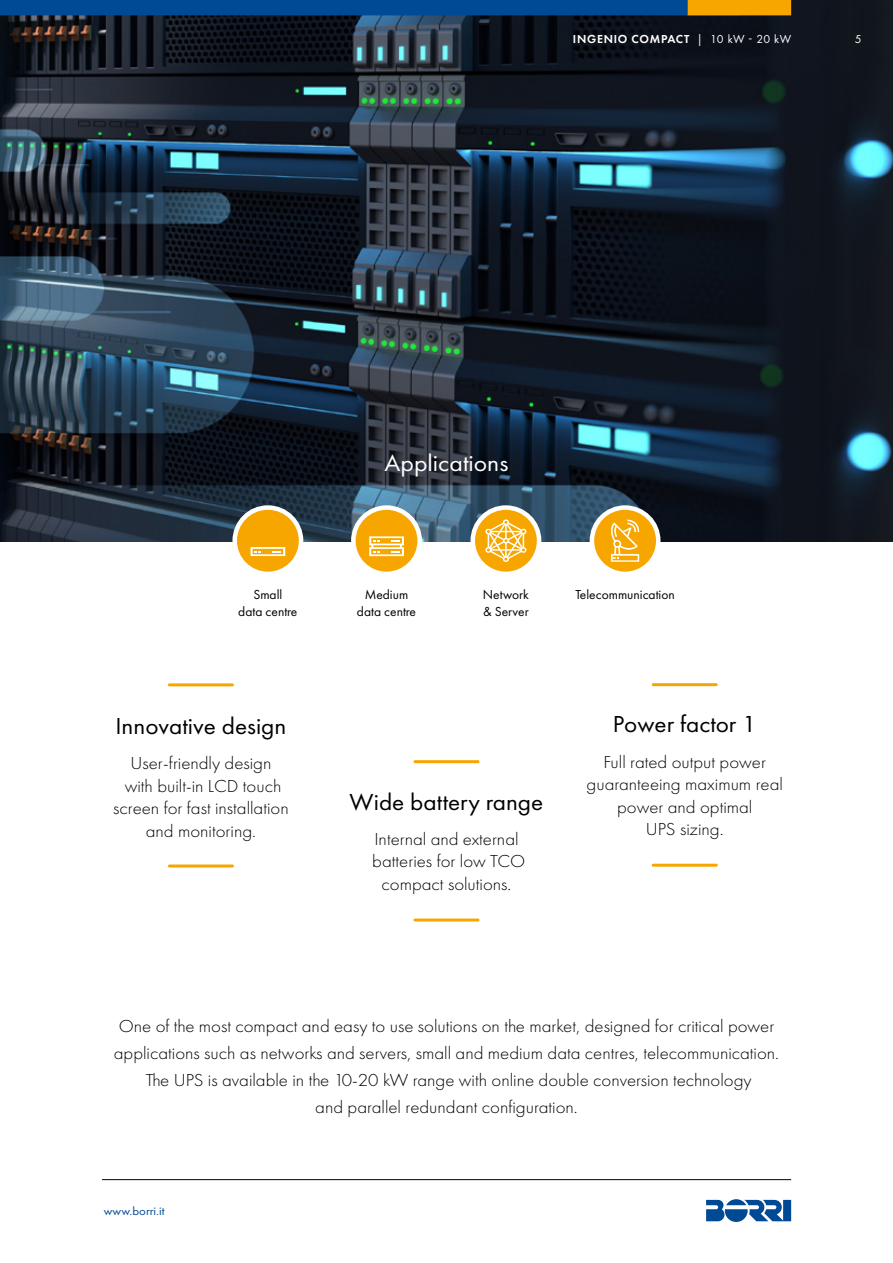
<style>
.page{position:relative;width:893px;height:1263px;background:#fff}
.page>*{position:absolute;margin:0;border:0;box-sizing:border-box;transform-origin:0 0}
.t1{font:24px "Futura PT";color:#000;scale:1.05 1}
.t2{font:24px "Futura PT";color:#fff;scale:1.07 1}
.t3{font:300 18px/22.5px "Futura PT";color:#000;text-align:center;scale:1.05 1}
.t4{font:13.5px/16.2px "Futura PT";color:#000;text-align:center}
.t5{font:600 12px "Futura PT";letter-spacing:.06em;color:#fff}
.t6{font:12px "Futura PT";color:#004994;scale:1.07 1}
.t7{font:12px "Futura PT";color:#fff}
.s1{font-weight:400}
</style>
<div class="page">
<img style="left:0;top:0;width:893px;height:541px">
<svg style="left:473px;top:508px;width:66px;height:66px"></svg>
<div style="left:470px;top:505px;width:71px;height:71px;border:4px solid #fff;border-radius:50%"></div>
<svg style="left:485px;top:519px;width:42px;height:43px;background:#f9c354"></svg>
<svg style="left:592px;top:508px;width:66px;height:66px;background:#f8b121"></svg>
<div style="left:590px;top:505px;width:70px;height:71px;border:4px solid #fff;border-radius:50%"></div>
<hr style="left:169px;top:683px;width:63px;height:3px;background:#f7a600">
<hr style="left:415px;top:760px;width:63px;height:3px;background:#f7a600">
<hr style="left:169px;top:864px;width:63px;height:3px;background:#f7a600">
<hr style="left:415px;top:918px;width:63px;height:3px;background:#f7a600">
<hr style="left:653px;top:683px;width:63px;height:3px;background:#f7a600">
<hr style="left:653px;top:864px;width:63px;height:3px;background:#f7a600">
<svg style="left:610px;top:519px;width:29px;height:43px"></svg>
<svg style="left:353px;top:508px;width:67px;height:66px;background:#f7b01d"></svg>
<div style="left:351px;top:505px;width:71px;height:71px;border:4px solid #fff;border-radius:50%"></div>
<svg style="left:369px;top:536px;width:35px;height:20px"></svg>
<div style="left:235px;top:508px;width:66px;height:66px;background:#f7a600;border-radius:50%"></div>
<div style="left:232px;top:505px;width:71px;height:71px;border:4px solid #fff;border-radius:50%"></div>
<svg style="left:251px;top:547px;width:34px;height:9px"></svg>
<svg style="left:706px;top:1199px;width:85px;height:23px"></svg>
<svg style="left:0;top:0;width:791px;height:15px;background:#205580"></svg>
<hr style="left:102px;top:1179px;width:689px;height:1px;background:#000">
<p class="t5" style="left:573px;top:32px;width:220px">INGENIO COMPACT <span class="s1">| 10 kW - 20 kW</span></p>
<p class="t7" style="left:855px;top:32px;width:8px">5</p>
<p class="t4" style="left:238px;top:587px;width:61px">Small<br>data centre</p>
<h1 class="t1" style="left:115px;top:712px;width:164px">Innovative design</h1>
<p class="t3" style="left:113px;top:752px;width:169px">User-friendly design<br>with built-in LCD touch screen for fast installation and monitoring.</p>
<h1 class="t2" style="left:385px;top:449px;width:117px">Applications</h1>
<p class="t4" style="left:357px;top:587px;width:61px">Medium data centre</p>
<p class="t4" style="left:483px;top:587px;width:48px;text-align:left">Network &amp; Server</p>
<p class="t4" style="left:575px;top:587px;width:101px">Telecommunication</p>
<h1 class="t1" style="left:350px;top:787px;width:186px">Wide battery range</h1>
<p class="t3" style="left:372px;top:828px;width:147px">Internal and external batteries for low TCO compact solutions.</p>
<h1 class="t1" style="left:613px;top:710px;width:138px">Power factor 1</h1>
<p class="t3" style="left:587px;top:751px;width:189px">Full rated output power guaranteeing maximum real power and optimal<br>UPS sizing.</p>
<p class="t3" style="left:114px;top:1013px;width:635px;line-height:27px">One of the most compact and easy to use solutions on the market, designed for critical power applications such as networks and servers, small and medium data centres, telecommunication.<br>The UPS is available in the 10-20 kW range with online double conversion technology<br>and parallel redundant configuration.</p>
<p class="t6" style="left:104px;top:1204px;width:58px">www.borri.it</p>
</div>
